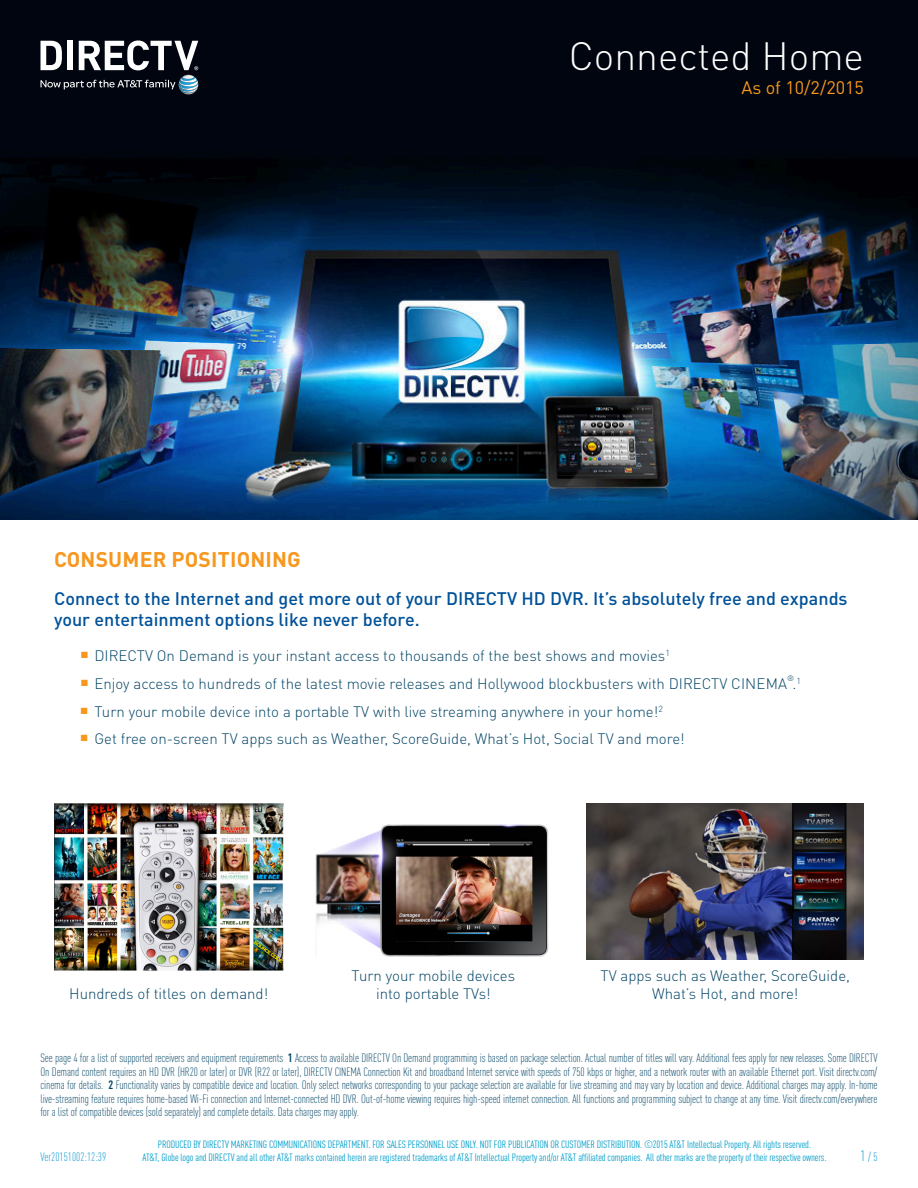
<style>
.page{position:relative;width:918px;height:1188px;background:#fff}
.page>*{position:absolute;margin:0;border:0;box-sizing:border-box;transform-origin:0 0}
.t1{font:300 39px "DINOT";color:#fff}
.t2{font:700 21px "DINOT";letter-spacing:.01em;color:#f7971d}
.t3{font:500 18px/21px "DINOT";color:#01529a}
.t4{font:18px "DINOT";color:#f7971d}
.t5{font:300 15px/18px "DINOT";color:#024465;text-align:center}
.H2_w__rule{font:300 condensed 12px/13.5px "DINOT";letter-spacing:-.01em;color:#024465;text-align:justify}
.Version{font:300 condensed 12px "DINOT";color:#0093d0}
.t6{font:condensed 10.5px "DINOT";letter-spacing:-.01em;color:#009eca}
.t7{font:300 7.8px "DINOT";color:#024465}
.s1{font-weight:700}
.s2{font-size:15px}
</style>
<div class="page">
<img style="left:0;top:0;width:918px;height:520px">
<img style="left:54px;top:803px;width:230px;height:168px">
<img style="left:315px;top:824px;width:234px;height:132px">
<img style="left:587px;top:804px;width:277px;height:156px">
<svg style="left:40px;top:41px;width:158px;height:53px"></svg>
<svg style="left:182px;top:76px;width:16px;height:16px"></svg>
<svg style="left:182px;top:76px;width:15px;height:16px"></svg>
<svg style="left:184px;top:77px;width:13px;height:13px"></svg>
<svg style="left:185px;top:78px;width:11px;height:11px"></svg>
<p class="t2" style="left:54px;top:545px;width:248px">CONSUMER POSITIONING</p>
<p class="t1" style="left:569px;top:30px;width:297px">Connected Home</p>
<p class="t4" style="left:741px;top:76px;width:124px">As of 10/2/2015</p>
<p class="t3" style="left:54px;top:588px;width:795px">Connect to the Internet and get more out of your DIRECTV HD DVR. It’s absolutely free and expands your entertainment options like never before.</p>
<p class="t5" style="left:81px;top:646px;width:590px"><sup>■</sup> DIRECTV On Demand is your instant access to thousands of the best shows and movies<sup>1</sup></p>
<p class="t5" style="left:81px;top:674px;width:722px"><sup>■</sup> Enjoy access to hundreds of the latest movie releases and Hollywood blockbusters with DIRECTV CINEMA .<sup>1</sup></p>
<p class="t7" style="left:787px;top:673px;width:9px">®</p>
<p class="t5" style="left:81px;top:702px;width:583px"><sup>■</sup> Turn your mobile device into a portable TV with live streaming anywhere in your home!<sup>2</sup></p>
<p class="t5" style="left:81px;top:729px;width:605px"><sup>■</sup> Get free on-screen TV apps such as Weather, ScoreGuide, What’s Hot, Social TV and more!</p>
<p class="t5" style="left:69px;top:983px;width:200px">Hundreds of titles on demand!</p>
<p class="t5" style="left:352px;top:965px;width:165px">Turn your mobile devices into portable TVs!</p>
<p class="t5" style="left:601px;top:965px;width:251px">TV apps such as Weather, ScoreGuide,<br>What’s Hot, and more!</p>
<p class="H2_w__rule" style="left:40px;top:1051px;width:839px">See page 4 for a list of supported receivers and equipment requirements <span class="s1">1</span> Access to available DIRECTV On Demand programming is based on package selection. Actual number of titles will vary. Additional fees apply for new releases. Some DIRECTV On Demand content requires an HD DVR (HR20 or later) or DVR (R22 or later), DIRECTV CINEMA Connection Kit and broadband Internet service with speeds of 750 kbps or higher, and a network router with an available Ethernet port. Visit directv.com/ cinema for details. <span class="s1">2</span> Functionality varies by compatible device and location. Only select networks corresponding to your package selection are available for live streaming and may vary by location and device. Additional charges may apply. In-home live-streaming feature requires home-based Wi-Fi connection and Internet-connected HD DVR. Out-of-home viewing requires high-speed internet connection. All functions and programming subject to change at any time. Visit directv.com/everywhere for a list of compatible devices (sold separately) and complete details. Data charges may apply.</p>
<p class="t6" style="left:158px;top:1138px;width:655px">PRODUCED BY DIRECTV MARKETING COMMUNICATIONS DEPARTMENT. FOR SALES PERSONNEL USE ONLY. NOT FOR PUBLICATION OR CUSTOMER DISTRIBUTION. ©2015 AT&amp;T Intellectual Property. All rights reserved.</p>
<p class="Version" style="left:40px;top:1150px;width:67px">Ver20151002:12:39</p>
<p class="t6" style="left:143px;top:1151px;width:685px">AT&amp;T, Globe logo and DIRECTV and all other AT&amp;T marks contained herein are registered trademarks of AT&amp;T Intellectual Property and/or AT&amp;T affiliated companies. All other marks are the property of their respective owners.</p>
<p class="Version" style="left:861px;top:1150px;width:18px"><span class="s2">1</span> / 5</p>
</div>
